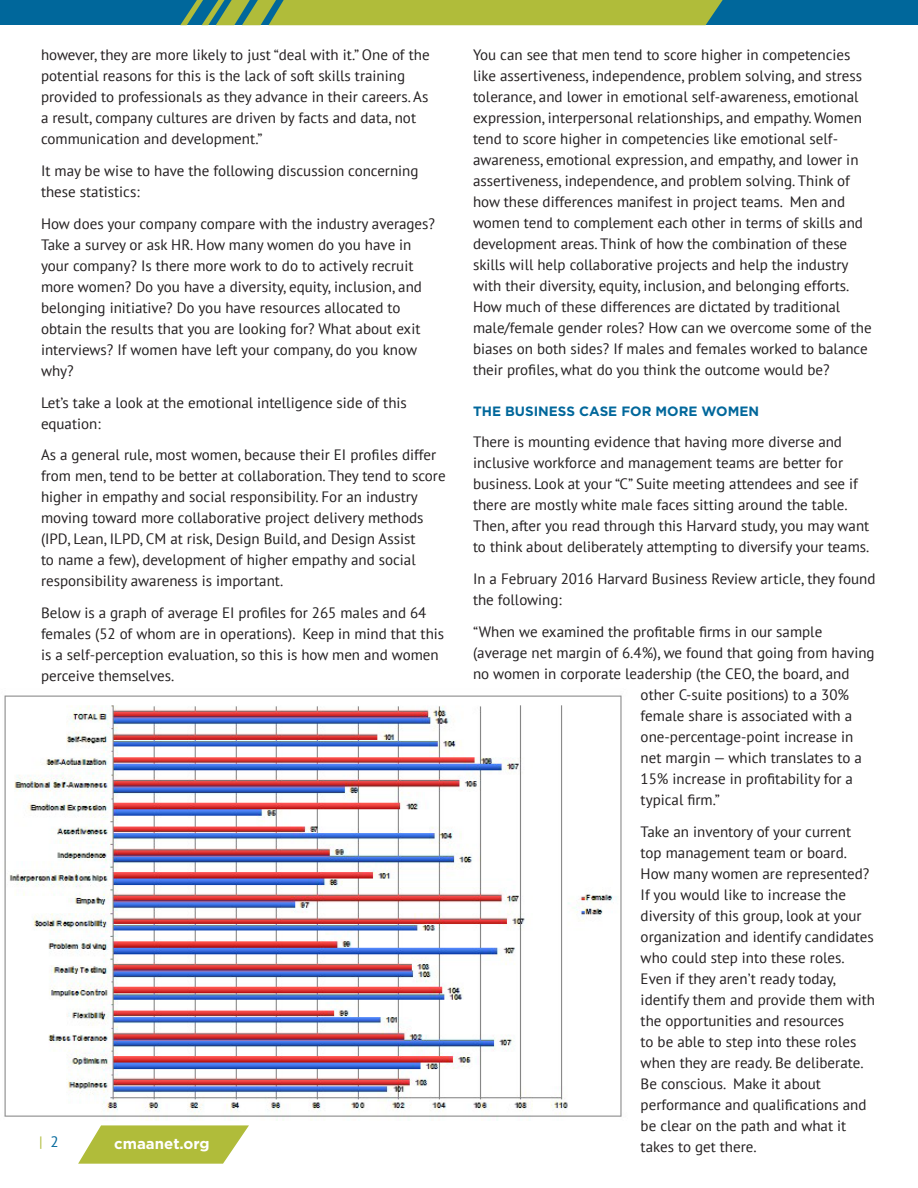
<style>
.page{position:relative;width:918px;height:1188px;background:#fff}
.page>*{position:absolute;margin:0;border:0;box-sizing:border-box;transform-origin:0 0}
.BodyText{font:15px/21px "PT Sans";color:#231f20}
.t1{font:700 15px "Gotham";color:#fff}
.t2{font:15px "PT Sans";color:#b0bc3a}
.Heading_3{font:700 13.5px "Gotham";color:#00679b}
.s1{color:#00679b}
</style>
<div class="page">
<svg style="left:78px;top:1125px;width:171px;height:39px"></svg>
<div style="left:0;top:0;width:918px;height:25px;background:#00679b"></div>
<svg style="left:180px;top:0;width:543px;height:25px"></svg>
<img style="left:4px;top:695px;width:618px;height:425px">
<p class="BodyText" style="left:41px;top:44px;width:390px">however, they are more likely to just “deal with it.” One of the potential reasons for this is the lack of soft skills training provided to professionals as they advance in their careers. As a result, company cultures are driven by facts and data, not communication and development.”</p>
<p class="BodyText" style="left:41px;top:160px;width:379px">It may be wise to have the following discussion concerning these statistics:</p>
<p class="BodyText" style="left:41px;top:213px;width:396px">How does your company compare with the industry averages?<br>Take a survey or ask HR. How many women do you have in your company? Is there more work to do to actively recruit more women? Do you have a diversity, equity, inclusion, and belonging initiative? Do you have resources allocated to obtain the results that you are looking for? What about exit interviews? If women have left your company, do you know why?</p>
<p class="BodyText" style="left:41px;top:391px;width:367px">Let’s take a look at the emotional intelligence side of this equation:</p>
<p class="BodyText" style="left:41px;top:444px;width:406px">As a general rule, most women, because their EI profiles differ from men, tend to be better at collaboration. They tend to score higher in empathy and social responsibility. For an industry moving toward more collaborative project delivery methods (IPD, Lean, ILPD, CM at risk, Design Build, and Design Assist<br>to name a few), development of higher empathy and social responsibility awareness is important.</p>
<p class="BodyText" style="left:41px;top:602px;width:405px">Below is a graph of average EI profiles for 265 males and 64 females (52 of whom are in operations). Keep in mind that this is a self-perception evaluation, so this is how men and women perceive themselves.</p>
<p class="t2" style="left:39px;top:1132px;width:21px">| <span class="s1">2</span></p>
<p class="t1" style="left:114px;top:1134px;width:97px">cmaanet.org</p>
<p class="BodyText" style="left:473px;top:44px;width:400px">You can see that men tend to score higher in competencies like assertiveness, independence, problem solving, and stress tolerance, and lower in emotional self-awareness, emotional expression, interpersonal relationships, and empathy. Women tend to score higher in competencies like emotional self&shy;awareness, emotional expression, and empathy, and lower in assertiveness, independence, and problem solving. Think of how these differences manifest in project teams. Men and women tend to complement each other in terms of skills and development areas. Think of how the combination of these skills will help collaborative projects and help the industry with their diversity, equity, inclusion, and belonging efforts.<br>How much of these differences are dictated by traditional male/female gender roles? How can we overcome some of the biases on both sides? If males and females worked to balance their profiles, what do you think the outcome would be?</p>
<p class="Heading_3" style="left:473px;top:402px;width:288px">THE BUSINESS CASE FOR MORE WOMEN</p>
<p class="BodyText" style="left:473px;top:431px;width:398px">There is mounting evidence that having more diverse and inclusive workforce and management teams are better for business. Look at your “C” Suite meeting attendees and see if there are mostly white male faces sitting around the table.<br>Then, after you read through this Harvard study, you may want to think about deliberately attempting to diversify your teams.</p>
<p class="BodyText" style="left:473px;top:568px;width:404px">In a February 2016 Harvard Business Review article, they found the following:</p>
<p class="BodyText" style="left:473px;top:621px;width:351px">“When we examined the profitable firms in our sample</p>
<p class="BodyText" style="left:473px;top:642px;width:403px">(average net margin of 6.4%), we found that going from having</p>
<p class="BodyText" style="left:473px;top:663px;width:378px">no women in corporate leadership (the CEO, the board, and</p>
<p class="BodyText" style="left:641px;top:684px;width:210px">other C-suite positions) to a 30%</p>
<p class="BodyText" style="left:641px;top:705px;width:213px">female share is associated with a</p>
<p class="BodyText" style="left:641px;top:726px;width:214px">one-percentage-point increase in</p>
<p class="BodyText" style="left:641px;top:747px;width:223px">net margin — which translates to a</p>
<p class="BodyText" style="left:641px;top:768px;width:214px">15% increase in profitability for a</p>
<p class="BodyText" style="left:641px;top:789px;width:81px">typical firm.”</p>
<p class="BodyText" style="left:641px;top:821px;width:236px">Take an inventory of your current top management team or board.<br>How many women are represented?<br>If you would like to increase the diversity of this group, look at your organization and identify candidates who could step into these roles.<br>Even if they aren’t ready today, identify them and provide them with the opportunities and resources<br>to be able to step into these roles when they are ready. Be deliberate.<br>Be conscious. Make it about performance and qualifications and be clear on the path and what it takes to get there.</p>
</div>
